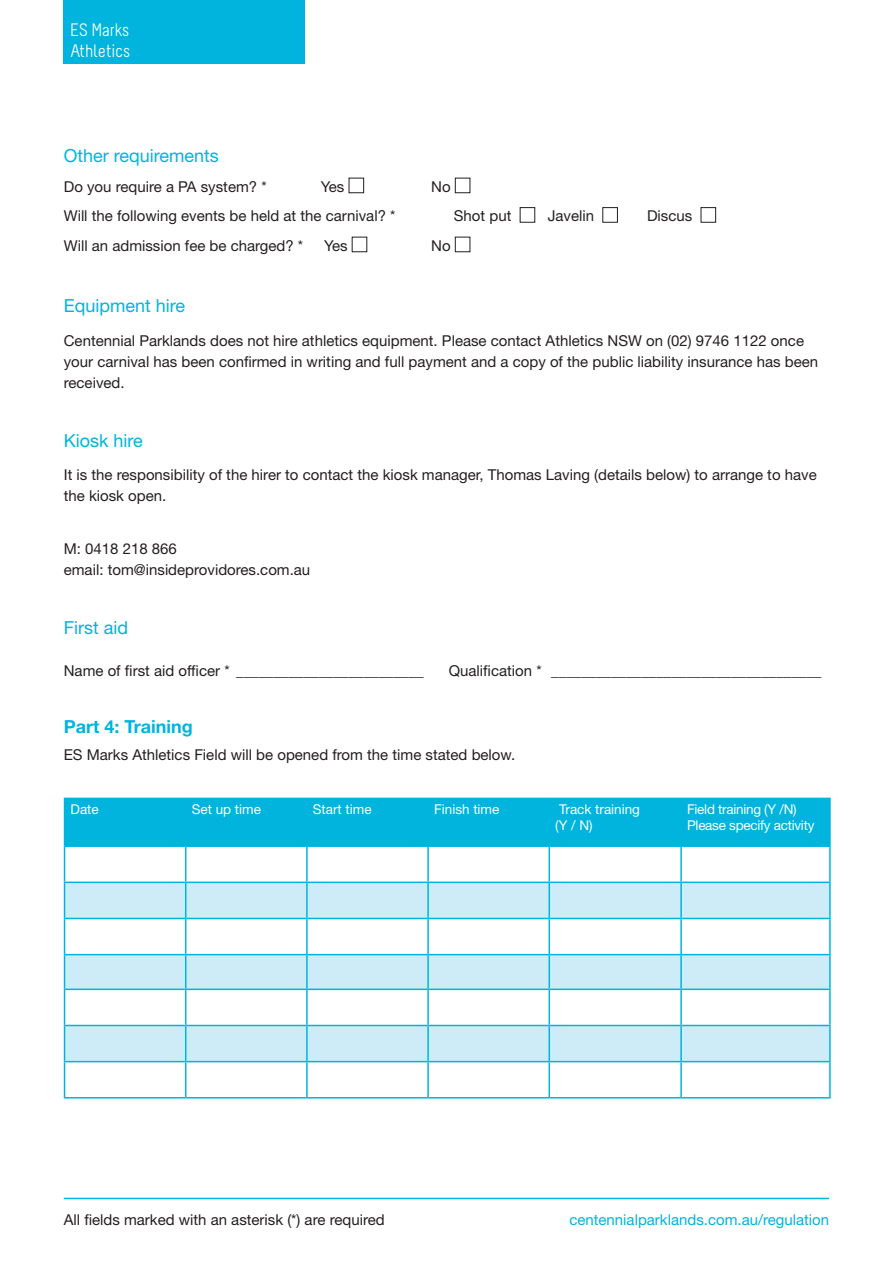
<style>
.page{position:relative;width:893px;height:1263px;background:#fff}
.page>*{position:absolute;margin:0;border:0;box-sizing:border-box;transform-origin:0 0}
.t1{font:18px "Helvetica Neue LT Std";color:#00b4de}
.t2{font:18px/21.6px "Melbourne";color:#fff}
.t3{font:700 18px "Helvetica Neue LT Std";color:#00b4de}
.t4{font:15px/21px "Helvetica Neue LT Std";color:#231f20}
.t5{font:15px "Helvetica Neue LT Std";color:#00b4de}
.t6{font:13.5px/16.2px "Helvetica Neue LT Std";color:#fff}
.t7{font:13.5px/16.2px "Helvetica Neue LT Std";letter-spacing:-.02em;color:#fff}
</style>
<div class="page">
<div style="left:64px;top:0;width:241px;height:64px;background:#00b4de"></div>
<div style="left:349px;top:178px;width:15px;height:15px;border:1px solid #231f20"></div>
<div style="left:455px;top:178px;width:15px;height:15px;border:1px solid #231f20"></div>
<div style="left:520px;top:207px;width:15px;height:16px;border:1px solid #231f20"></div>
<div style="left:602px;top:207px;width:16px;height:16px;border:1px solid #231f20"></div>
<div style="left:701px;top:207px;width:15px;height:16px;border:1px solid #231f20"></div>
<div style="left:352px;top:237px;width:15px;height:15px;border:1px solid #231f20"></div>
<div style="left:455px;top:237px;width:15px;height:15px;border:1px solid #231f20"></div>
<svg style="left:65px;top:883px;width:764px;height:178px;fill:#ceecf7"></svg>
<hr style="left:64px;top:798px;width:122px;height:1px;background:#00b4de">
<hr style="left:64px;top:799px;width:1px;height:46px;background:#00b4de">
<hr style="left:681px;top:798px;width:150px;height:1px;background:#00b4de">
<hr style="left:829px;top:799px;width:2px;height:46px;background:#00b4de">
<hr style="left:64px;top:845px;width:122px;height:2px;background:#00b4de">
<hr style="left:64px;top:847px;width:1px;height:34px;background:#00b4de">
<hr style="left:185px;top:847px;width:1px;height:34px;background:#00b4de">
<hr style="left:306px;top:847px;width:2px;height:34px;background:#00b4de">
<hr style="left:427px;top:847px;width:2px;height:34px;background:#00b4de">
<hr style="left:549px;top:847px;width:1px;height:34px;background:#00b4de">
<hr style="left:681px;top:845px;width:150px;height:2px;background:#00b4de">
<hr style="left:680px;top:847px;width:2px;height:34px;background:#00b4de">
<hr style="left:829px;top:847px;width:2px;height:34px;background:#00b4de">
<hr style="left:64px;top:881px;width:122px;height:2px;background:#00b4de">
<hr style="left:64px;top:883px;width:1px;height:35px;background:#00b4de">
<hr style="left:186px;top:881px;width:121px;height:2px;background:#00b4de">
<hr style="left:185px;top:883px;width:1px;height:35px;background:#00b4de">
<hr style="left:307px;top:881px;width:121px;height:2px;background:#00b4de">
<hr style="left:306px;top:883px;width:2px;height:35px;background:#00b4de">
<hr style="left:428px;top:881px;width:121px;height:2px;background:#00b4de">
<hr style="left:427px;top:883px;width:2px;height:35px;background:#00b4de">
<hr style="left:549px;top:881px;width:132px;height:2px;background:#00b4de">
<hr style="left:549px;top:883px;width:1px;height:35px;background:#00b4de">
<hr style="left:681px;top:881px;width:150px;height:2px;background:#00b4de">
<hr style="left:680px;top:883px;width:2px;height:35px;background:#00b4de">
<hr style="left:829px;top:883px;width:2px;height:35px;background:#00b4de">
<hr style="left:64px;top:918px;width:122px;height:1px;background:#00b4de">
<hr style="left:64px;top:919px;width:1px;height:35px;background:#00b4de">
<hr style="left:186px;top:918px;width:121px;height:1px;background:#00b4de">
<hr style="left:185px;top:919px;width:1px;height:35px;background:#00b4de">
<hr style="left:307px;top:918px;width:121px;height:1px;background:#00b4de">
<hr style="left:306px;top:919px;width:2px;height:35px;background:#00b4de">
<hr style="left:428px;top:918px;width:121px;height:1px;background:#00b4de">
<hr style="left:427px;top:919px;width:2px;height:35px;background:#00b4de">
<hr style="left:549px;top:918px;width:132px;height:1px;background:#00b4de">
<hr style="left:549px;top:919px;width:1px;height:35px;background:#00b4de">
<hr style="left:681px;top:918px;width:150px;height:1px;background:#00b4de">
<hr style="left:680px;top:919px;width:2px;height:35px;background:#00b4de">
<hr style="left:829px;top:919px;width:2px;height:35px;background:#00b4de">
<hr style="left:64px;top:990px;width:1px;height:35px;background:#00b4de">
<hr style="left:185px;top:990px;width:1px;height:35px;background:#00b4de">
<hr style="left:306px;top:990px;width:2px;height:35px;background:#00b4de">
<hr style="left:427px;top:990px;width:2px;height:35px;background:#00b4de">
<hr style="left:549px;top:990px;width:1px;height:35px;background:#00b4de">
<hr style="left:680px;top:990px;width:2px;height:35px;background:#00b4de">
<hr style="left:829px;top:990px;width:2px;height:35px;background:#00b4de">
<hr style="left:64px;top:1062px;width:1px;height:35px;background:#00b4de">
<hr style="left:185px;top:1062px;width:1px;height:35px;background:#00b4de">
<hr style="left:306px;top:1062px;width:2px;height:35px;background:#00b4de">
<hr style="left:427px;top:1062px;width:2px;height:35px;background:#00b4de">
<hr style="left:549px;top:1062px;width:1px;height:35px;background:#00b4de">
<hr style="left:680px;top:1062px;width:2px;height:35px;background:#00b4de">
<hr style="left:829px;top:1062px;width:2px;height:35px;background:#00b4de">
<hr style="left:64px;top:1097px;width:122px;height:1px;background:#00b4de">
<hr style="left:186px;top:1097px;width:121px;height:1px;background:#00b4de">
<hr style="left:307px;top:1097px;width:121px;height:1px;background:#00b4de">
<hr style="left:428px;top:1097px;width:121px;height:1px;background:#00b4de">
<hr style="left:549px;top:1097px;width:132px;height:1px;background:#00b4de">
<hr style="left:681px;top:1097px;width:150px;height:1px;background:#00b4de">
<hr style="left:64px;top:954px;width:122px;height:1px;background:#00b4de">
<hr style="left:64px;top:955px;width:1px;height:33px;background:#00b4de">
<hr style="left:64px;top:988px;width:122px;height:2px;background:#00b4de">
<hr style="left:186px;top:954px;width:121px;height:1px;background:#00b4de">
<hr style="left:185px;top:955px;width:1px;height:33px;background:#00b4de">
<hr style="left:186px;top:988px;width:121px;height:2px;background:#00b4de">
<hr style="left:307px;top:954px;width:121px;height:1px;background:#00b4de">
<hr style="left:306px;top:955px;width:2px;height:33px;background:#00b4de">
<hr style="left:428px;top:954px;width:121px;height:1px;background:#00b4de">
<hr style="left:307px;top:988px;width:121px;height:2px;background:#00b4de">
<hr style="left:428px;top:988px;width:121px;height:2px;background:#00b4de">
<hr style="left:427px;top:955px;width:2px;height:33px;background:#00b4de">
<hr style="left:549px;top:954px;width:132px;height:1px;background:#00b4de">
<hr style="left:549px;top:955px;width:1px;height:33px;background:#00b4de">
<hr style="left:549px;top:988px;width:132px;height:2px;background:#00b4de">
<hr style="left:681px;top:954px;width:150px;height:1px;background:#00b4de">
<hr style="left:680px;top:955px;width:2px;height:33px;background:#00b4de">
<hr style="left:829px;top:955px;width:2px;height:33px;background:#00b4de">
<hr style="left:681px;top:988px;width:150px;height:2px;background:#00b4de">
<hr style="left:64px;top:1025px;width:122px;height:1px;background:#00b4de">
<hr style="left:64px;top:1026px;width:1px;height:35px;background:#00b4de">
<hr style="left:64px;top:1061px;width:122px;height:1px;background:#00b4de">
<hr style="left:186px;top:1025px;width:121px;height:1px;background:#00b4de">
<hr style="left:185px;top:1026px;width:1px;height:35px;background:#00b4de">
<hr style="left:186px;top:1061px;width:121px;height:1px;background:#00b4de">
<hr style="left:307px;top:1025px;width:121px;height:1px;background:#00b4de">
<hr style="left:306px;top:1026px;width:2px;height:35px;background:#00b4de">
<hr style="left:428px;top:1025px;width:121px;height:1px;background:#00b4de">
<hr style="left:307px;top:1061px;width:121px;height:1px;background:#00b4de">
<hr style="left:428px;top:1061px;width:121px;height:1px;background:#00b4de">
<hr style="left:427px;top:1026px;width:2px;height:35px;background:#00b4de">
<hr style="left:549px;top:1025px;width:132px;height:1px;background:#00b4de">
<hr style="left:549px;top:1026px;width:1px;height:35px;background:#00b4de">
<hr style="left:549px;top:1061px;width:132px;height:1px;background:#00b4de">
<hr style="left:681px;top:1025px;width:150px;height:1px;background:#00b4de">
<hr style="left:680px;top:1026px;width:2px;height:35px;background:#00b4de">
<hr style="left:829px;top:1026px;width:2px;height:35px;background:#00b4de">
<hr style="left:681px;top:1061px;width:150px;height:1px;background:#00b4de">
<div style="left:65px;top:798px;width:765px;height:50px;background:#00b4de"></div>
<hr style="left:64px;top:1198px;width:765px;height:1px;background:#00b4de">
<p class="t2" style="left:70px;top:19px;width:62px">ES Marks<br>Athletics</p>
<p class="t1" style="left:64px;top:145px;width:157px">Other requirements</p>
<p class="t4" style="left:64px;top:176px;width:204px">Do you require a PA system? *</p>
<p class="t4" style="left:321px;top:176px;width:25px">Yes</p>
<p class="t4" style="left:431px;top:176px;width:21px">No</p>
<p class="t4" style="left:64px;top:205px;width:333px">Will the following events be held at the carnival? *</p>
<p class="t4" style="left:454px;top:205px;width:59px">Shot put</p>
<p class="t4" style="left:548px;top:205px;width:48px">Javelin</p>
<p class="t4" style="left:647px;top:205px;width:47px">Discus</p>
<p class="t4" style="left:64px;top:235px;width:241px">Will an admission fee be charged? *</p>
<p class="t4" style="left:324px;top:235px;width:25px">Yes</p>
<p class="t4" style="left:431px;top:235px;width:21px">No</p>
<p class="t1" style="left:64px;top:295px;width:123px">Equipment hire</p>
<p class="t4" style="left:64px;top:329px;width:756px">Centennial Parklands does not hire athletics equipment. Please contact Athletics NSW on (02) 9746 1122 once your carnival has been confirmed in writing and full payment and a copy of the public liability insurance has been received.</p>
<p class="t1" style="left:64px;top:429px;width:81px">Kiosk hire</p>
<p class="t4" style="left:64px;top:464px;width:754px">It is the responsibility of the hirer to contact the kiosk manager, Thomas Laving (details below) to arrange to have the kiosk open.</p>
<p class="t4" style="left:64px;top:538px;width:248px">M: 0418 218 866<br>email: tom@insideprovidores.com.au</p>
<p class="t1" style="left:64px;top:617px;width:66px">First aid</p>
<p class="t4" style="left:64px;top:660px;width:362px">Name of first aid officer * _________________________</p>
<p class="t4" style="left:449px;top:660px;width:374px">Qualification * ____________________________________</p>
<p class="t3" style="left:64px;top:715px;width:131px">Part 4: Training</p>
<p class="t4" style="left:64px;top:744px;width:453px">ES Marks Athletics Field will be opened from the time stated below.</p>
<p class="t6" style="left:71px;top:801px;width:30px">Date</p>
<p class="t6" style="left:192px;top:801px;width:71px">Set up time</p>
<p class="t6" style="left:313px;top:801px;width:60px">Start time</p>
<p class="t6" style="left:434px;top:801px;width:67px">Finish time</p>
<p class="t6" style="left:555px;top:801px;width:86px">Track training (Y / N)</p>
<p class="t7" style="left:687px;top:801px;width:129px">Field training (Y /N)<br>Please specify activity</p>
<p class="t4" style="left:64px;top:1209px;width:322px">All fields marked with an asterisk (*) are required</p>
<p class="t5" style="left:569px;top:1210px;width:261px">centennialparklands.com.au/regulation</p>
</div>
